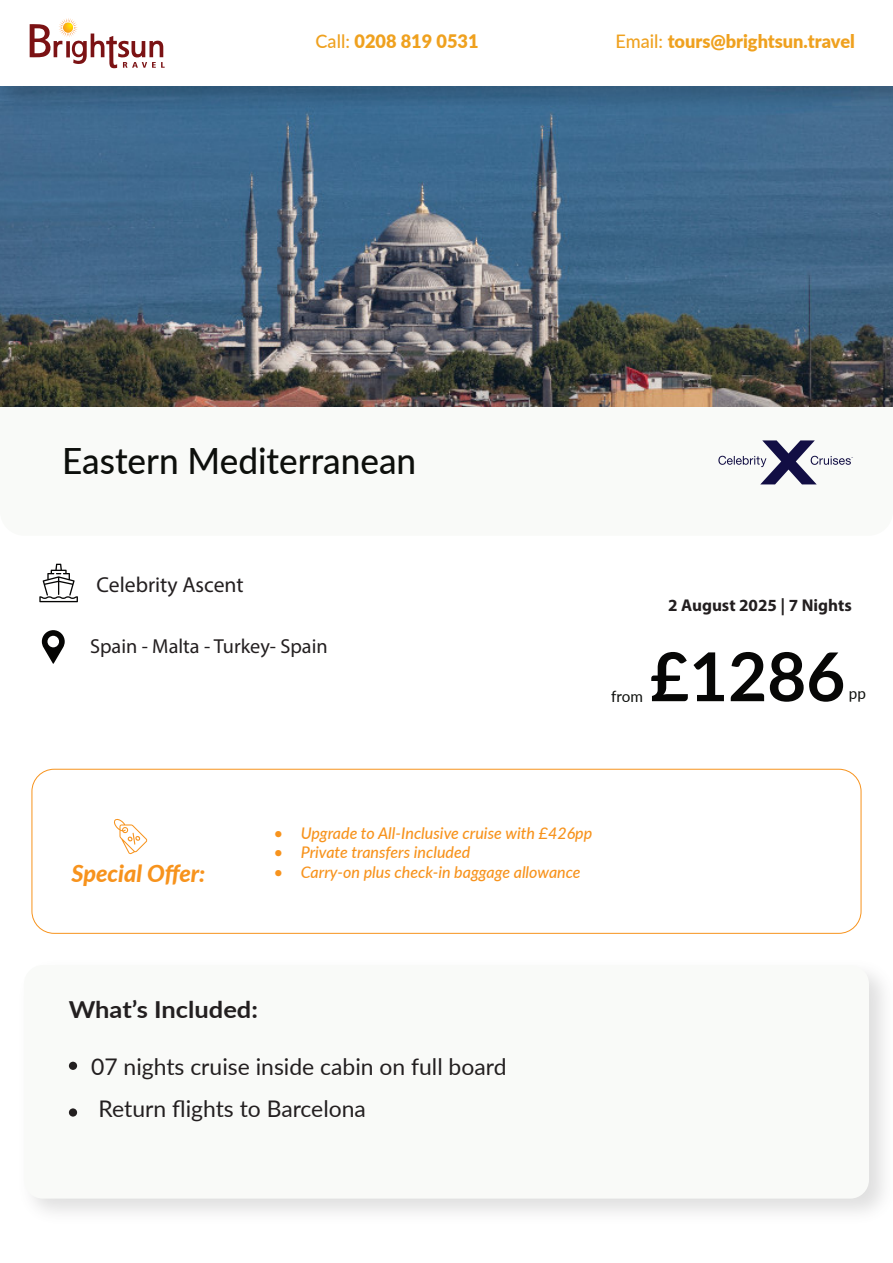
<style>
.page{position:relative;width:893px;height:1263px;background:#fff}
.page>*{position:absolute;margin:0;border:0;box-sizing:border-box;transform-origin:0 0}
.t1{font:700 67.35px "Lato";color:#070706}
.t2{font:500 36.15px "Lato";color:#0d0f0c}
.t3{font:700 23.4px "Lato";color:#231f20;scale:1.09 1}
.t4{font:italic 800 23.4px "Lato";color:#f7931d}
.t5{font:22.95px/42px "Lato";color:#231f20}
.t6{font:21.6px "Myriad Pro";color:#231f20}
.t7{font:20.25px "Myriad Pro";color:#231f20}
.t8{font:900 18.6px "Lato";color:#efa11f}
.t9{font:700 17.1px "Myriad Pro";color:#231f20}
.t10{font:italic 500 16.05px "Lato";color:#f7931d}
.t11{font:15.75px "Lato";color:#0d0f0c}
.s1{font-weight:500}
</style>
<div class="page">
<div style="left:0;top:247px;width:893px;height:289px;background:#f9faf8;border-radius:24px"></div>
<img style="left:0;top:119px;width:893px;height:287px">
<svg style="left:39px;top:564px;width:39px;height:38px"></svg>
<svg style="left:42px;top:630px;width:23px;height:34px"></svg>
<svg style="left:718px;top:440px;width:135px;height:44px"></svg>
<div style="left:32px;top:769px;width:829px;height:165px;border:1px solid #f7931d;border-radius:22px"></div>
<svg style="left:114px;top:819px;width:33px;height:35px"></svg>
<div style="left:24px;top:965px;width:845px;height:233px;background:#f9faf8;border-radius:19px"></div>
<div style="left:69px;top:1062px;width:8px;height:8px;background:#231f20;border-radius:50%"></div>
<div style="left:69px;top:1108px;width:8px;height:8px;background:#231f20;border-radius:50%"></div>
<img style="left:0;top:86px;width:893px;height:33px">
<svg style="left:30px;top:18px;width:135px;height:50px"></svg>
<p class="t8" style="left:316px;top:27px;width:165px"><span class="s1">Call:</span> 0208 819 0531</p>
<p class="t8" style="left:615px;top:27px;width:241px"><span class="s1">Email:</span> tours@brightsun.travel</p>
<h2 class="t2" style="left:62px;top:435px;width:356px">Eastern Mediterranean</h2>
<h3 class="t6" style="left:97px;top:571px;width:149px">Celebrity Ascent</h3>
<p class="t7" style="left:90px;top:633px;width:239px">Spain - Malta - Turkey- Spain</p>
<p class="t9" style="left:668px;top:594px;width:185px">2 August 2025 | 7 Nights</p>
<p class="t11" style="left:611px;top:685px;width:33px">from</p>
<h1 class="t1" style="left:650px;top:627px;width:197px">£1286</h1>
<p class="t11" style="left:849px;top:681px;width:19px">pp</p>
<p class="t10" style="left:274px;top:822px;width:320px">• Upgrade to All-Inclusive cruise with £426pp</p>
<p class="t10" style="left:274px;top:841px;width:198px">• Private transfers included</p>
<h3 class="t4" style="left:71px;top:856px;width:136px">Special Offer:</h3>
<p class="t10" style="left:274px;top:860px;width:308px">• Carry-on plus check-in baggage allowance</p>
<h3 class="t3" style="left:69px;top:992px;width:175px">What’s Included:</h3>
<h3 class="t5" style="left:99px;top:1044px;width:409px;text-indent:-7px">07 nights cruise inside cabin on full board<br>Return flights to Barcelona</h3>
</div>
